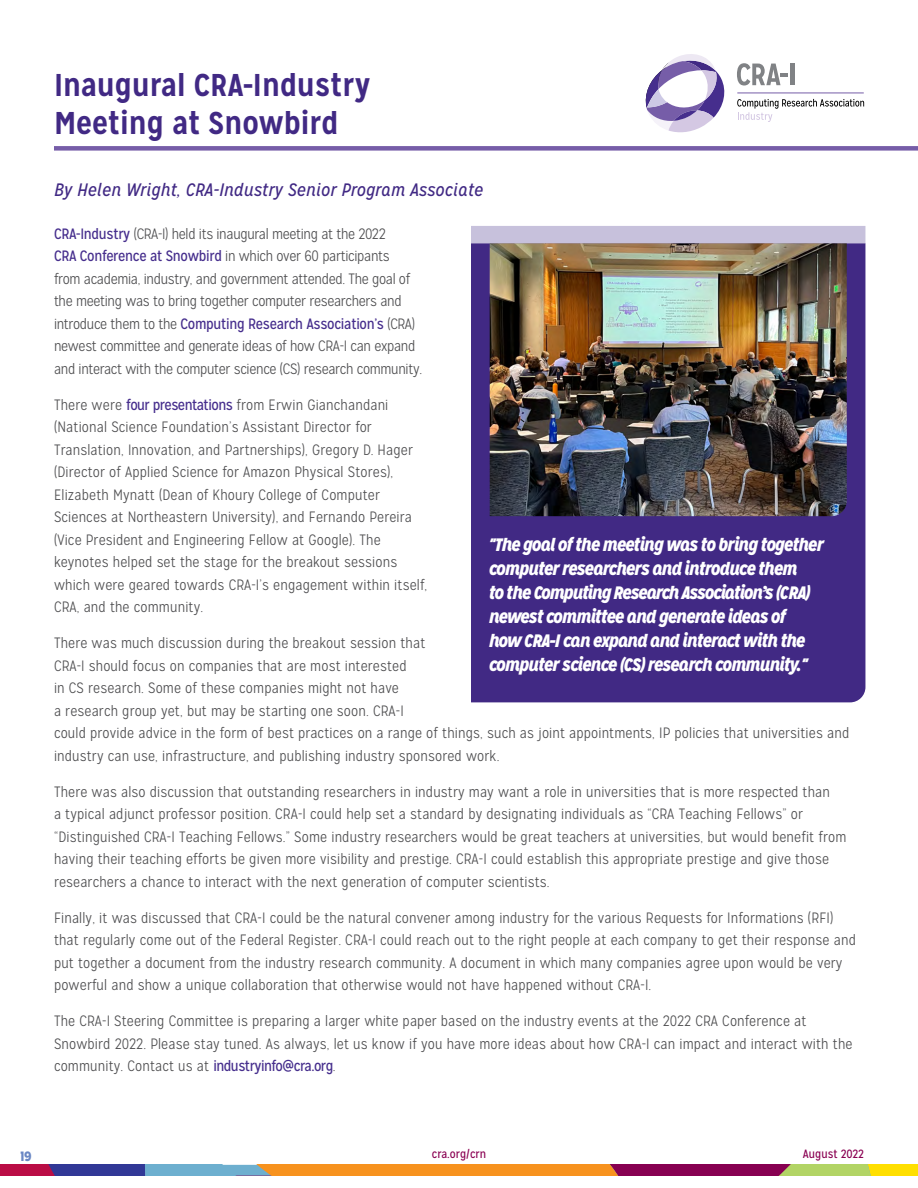
<style>
.page{position:relative;width:918px;height:1188px;background:#fff}
.page>*{position:absolute;margin:0;border:0;box-sizing:border-box;transform-origin:0 0}
.ARTICLE_TITLE{font:700 31.5px/37.5px "Mission Gothic";color:#412984}
.BODY{font:italic 900 18px/24px "Mission Gothic";letter-spacing:-.02em;color:#fff}
.AUTHOR{font:italic 18px "Mission Gothic";letter-spacing:.01em;color:#412984}
.BODY-2{font:300 15px/22.5px "Mission Gothic";letter-spacing:.01em;color:#4d4d4f}
.BODY-3{font:300 15px/22.5px "Mission Gothic";letter-spacing:-.02em;color:#4d4d4f}
.t1{font:900 13.5px "Mission Gothic";color:#6987c4}
.t2{font:12px "Mission Gothic";color:#8a0052}
.s1{font-weight:400;color:#462e8d}
</style>
<div class="page">
<svg style="left:645px;top:54px;width:80px;height:79px"></svg>
<hr style="left:790px;top:64px;width:4px;height:21px;background:#808285">
<svg style="left:737px;top:99px;width:127px;height:23px"></svg>
<svg style="left:737px;top:63px;width:51px;height:23px"></svg>
<hr style="left:737px;top:93px;width:127px;height:1px;background:#765da8">
<div style="left:54px;top:146px;width:864px;height:5px;background:#765da8"></div>
<svg style="left:0;top:1165px;width:918px;height:11px;background:#b27351"></svg>
<div style="left:471px;top:243px;width:394px;height:459px;background:#412984"></div>
<img style="left:490px;top:243px;width:357px;height:273px">
<div style="left:471px;top:226px;width:394px;height:17px;background:#c7c1dc"></div>
<p class="ARTICLE_TITLE" style="left:54px;top:66px;width:318px">Inaugural CRA-Industry<br>Meeting at Snowbird</p>
<p class="AUTHOR" style="left:54px;top:179px;width:431px">By Helen Wright, CRA-Industry Senior Program Associate</p>
<p class="BODY-3" style="left:54px;top:223px;width:370px"><span class="s1">CRA-Industry</span> (CRA-I) held its inaugural meeting at the 2022<br><span class="s1">CRA Conference at Snowbird</span> in which over 60 participants<br>from academia, industry, and government attended. The goal of the meeting was to bring together computer researchers and introduce them to the <span class="s1">Computing Research Association’s</span> (CRA) newest committee and generate ideas of how CRA-I can expand and interact with the computer science (CS) research community.</p>
<p class="BODY-2" style="left:54px;top:394px;width:375px">There were <span class="s1">four presentations</span> from Erwin Gianchandani (National Science Foundation’s Assistant Director for Translation, Innovation, and Partnerships), Gregory D. Hager (Director of Applied Science for Amazon Physical Stores), Elizabeth Mynatt (Dean of Khoury College of Computer Sciences at Northeastern University), and Fernando Pereira (Vice President and Engineering Fellow at Google). The keynotes helped set the stage for the breakout sessions which were geared towards CRA-I’s engagement within itself, CRA, and the community.</p>
<p class="BODY-2" style="left:54px;top:632px;width:797px">There was much discussion during the breakout session that<br>CRA-I should focus on companies that are most interested<br>in CS research. Some of these companies might not have<br>a research group yet, but may be starting one soon. CRA-I<br>could provide advice in the form of best practices on a range of things, such as joint appointments, IP policies that universities and industry can use, infrastructure, and publishing industry sponsored work.</p>
<p class="BODY-2" style="left:54px;top:781px;width:794px">There was also discussion that outstanding researchers in industry may want a role in universities that is more respected than<br>a typical adjunct professor position. CRA-I could help set a standard by designating individuals as “CRA Teaching Fellows” or “Distinguished CRA-I Teaching Fellows.” Some industry researchers would be great teachers at universities, but would benefit from having their teaching efforts be given more visibility and prestige. CRA-I could establish this appropriate prestige and give those researchers a chance to interact with the next generation of computer scientists.</p>
<p class="BODY-2" style="left:54px;top:907px;width:803px">Finally, it was discussed that CRA-I could be the natural convener among industry for the various Requests for Informations (RFI) that regularly come out of the Federal Register. CRA-I could reach out to the right people at each company to get their response and put together a document from the industry research community. A document in which many companies agree upon would be very powerful and show a unique collaboration that otherwise would not have happened without CRA-I.</p>
<p class="BODY-2" style="left:54px;top:1010px;width:800px">The CRA-I Steering Committee is preparing a larger white paper based on the industry events at the 2022 CRA Conference at<br>Snowbird 2022. Please stay tuned. As always, let us know if you have more ideas about how CRA-I can impact and interact with the community. Contact us at <span class="s1">industryinfo@cra.org</span>.</p>
<p class="BODY" style="left:489px;top:533px;width:336px">"The goal of the meeting was to bring together computer researchers and introduce them<br>to the Computing Research Association’s (CRA) newest committee and generate ideas of<br>how CRA-I can expand and interact with the computer science (CS) research community."</p>
<p class="t1" style="left:20px;top:1147px;width:13px">19</p>
<p class="t2" style="left:432px;top:1147px;width:56px">cra.org/crn</p>
<p class="t2" style="left:803px;top:1147px;width:63px">August 2022</p>
</div>
